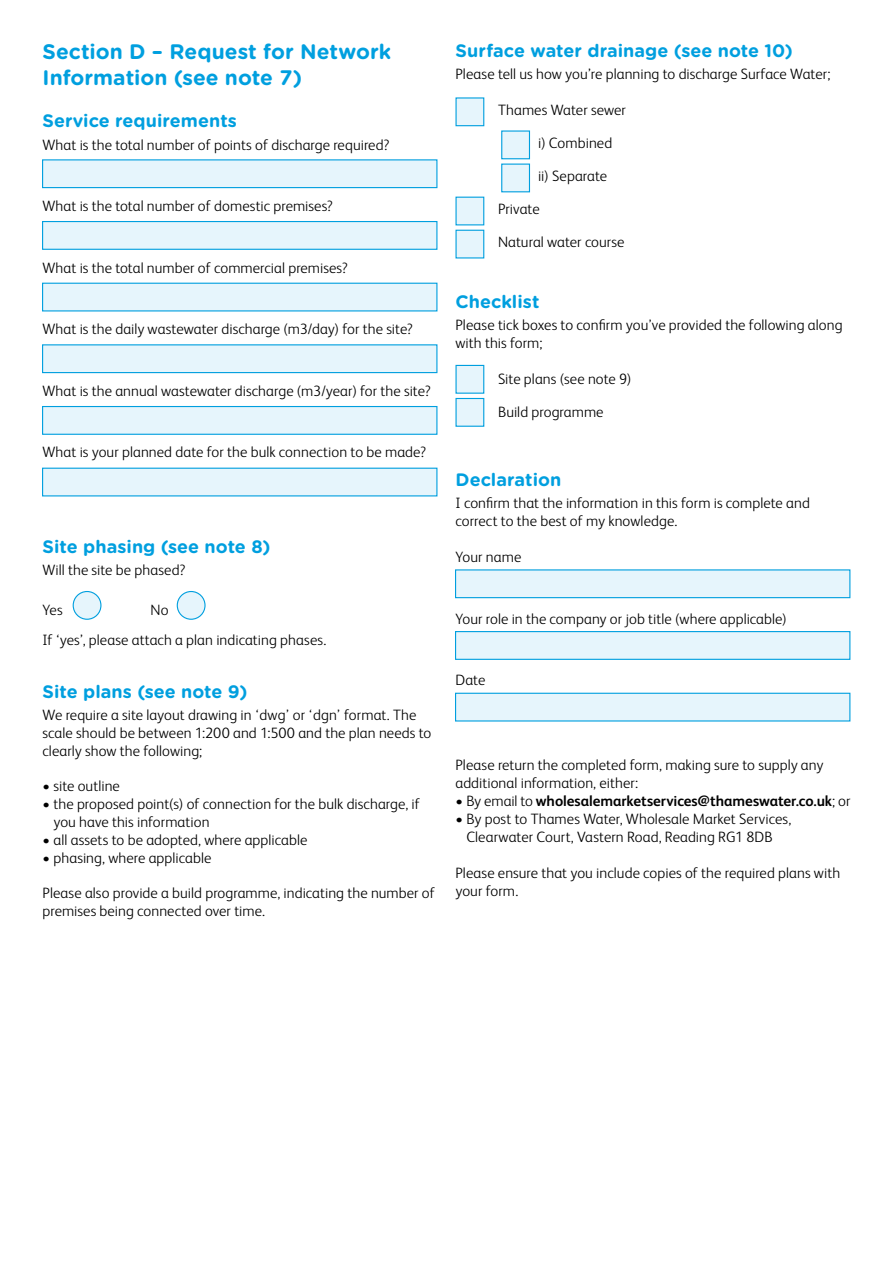
<style>
.page{position:relative;width:893px;height:1263px;background:#fff}
.page>*{position:absolute;margin:0;border:0;box-sizing:border-box;transform-origin:0 0}
.t1{font:700 21px/25.2px "Gotham Rounded";color:#009fdf}
.t2{font:700 18px "Gotham Rounded";color:#009fdf}
.t3{font:300 15px/18px "FS Albert";letter-spacing:.005em;color:#000}
.t4{font:700 15px "FS Albert";letter-spacing:-.005em;color:#000}
.s1{font-weight:300}
</style>
<div class="page">
<div style="left:42px;top:159px;width:395px;height:29px;background:#e6f5fc;border:1px solid #009fdf"></div>
<div style="left:42px;top:344px;width:395px;height:29px;background:#e6f5fc;border:1px solid #009fdf"></div>
<div style="left:455px;top:569px;width:395px;height:29px;background:#e6f5fc;border:1px solid #009fdf"></div>
<div style="left:42px;top:221px;width:395px;height:29px;background:#e6f5fc;border:1px solid #009fdf"></div>
<div style="left:42px;top:406px;width:395px;height:29px;background:#e6f5fc;border:1px solid #009fdf"></div>
<div style="left:455px;top:631px;width:395px;height:29px;background:#e6f5fc;border:1px solid #009fdf"></div>
<div style="left:42px;top:283px;width:395px;height:28px;background:#e6f5fc;border:1px solid #009fdf"></div>
<div style="left:42px;top:468px;width:395px;height:28px;background:#e6f5fc;border:1px solid #009fdf"></div>
<div style="left:455px;top:693px;width:395px;height:28px;background:#e6f5fc;border:1px solid #009fdf"></div>
<div style="left:455px;top:365px;width:29px;height:29px;background:#e6f5fc;border:1px solid #009fdf"></div>
<div style="left:455px;top:97px;width:29px;height:29px;background:#e6f5fc;border:1px solid #009fdf"></div>
<div style="left:501px;top:164px;width:29px;height:28px;background:#e6f5fc;border:1px solid #009fdf"></div>
<div style="left:455px;top:197px;width:29px;height:28px;background:#e6f5fc"></div>
<div style="left:455px;top:398px;width:29px;height:29px;background:#e6f5fc;border:1px solid #009fdf"></div>
<div style="left:501px;top:130px;width:29px;height:29px;background:#e6f5fc;border:1px solid #009fdf"></div>
<div style="left:455px;top:230px;width:29px;height:28px;background:#e6f5fc;border:1px solid #009fdf"></div>
<div style="left:73px;top:591px;width:28px;height:28px;background:#e6f5fc;border-radius:50%"></div>
<div style="left:73px;top:591px;width:28px;height:29px;border:1px solid #009fdf;border-radius:50%"></div>
<div style="left:177px;top:591px;width:28px;height:28px;background:#e6f5fc;border-radius:50%"></div>
<div style="left:177px;top:591px;width:29px;height:29px;border:1px solid #009fdf;border-radius:50%"></div>
<h1 class="t1" style="left:43px;top:38px;width:350px">Section D – Request for Network<br>Information (see note 7)</h1>
<p class="t2" style="left:43px;top:108px;width:196px">Service requirements</p>
<p class="t3" style="left:43px;top:135px;width:349px">What is the total number of points of discharge required?</p>
<p class="t3" style="left:43px;top:196px;width:292px">What is the total number of domestic premises?</p>
<p class="t3" style="left:43px;top:258px;width:307px">What is the total number of commercial premises?</p>
<p class="t3" style="left:43px;top:319px;width:372px">What is the daily wastewater discharge (m3/day) for the site?</p>
<p class="t3" style="left:43px;top:381px;width:390px">What is the annual wastewater discharge (m3/year) for the site?</p>
<p class="t3" style="left:43px;top:442px;width:385px">What is your planned date for the bulk connection to be made?</p>
<p class="t2" style="left:43px;top:533px;width:229px">Site phasing (see note 8)</p>
<p class="t3" style="left:43px;top:560px;width:145px">Will the site be phased?</p>
<p class="t3" style="left:43px;top:600px;width:22px">Yes</p>
<p class="t3" style="left:43px;top:593px;width:285px;line-height:30.8px;text-indent:108px">No<br>If ‘yes’, please attach a plan indicating phases.</p>
<p class="t2" style="left:43px;top:678px;width:206px">Site plans (see note 9)</p>
<p class="t3" style="left:43px;top:705px;width:390px">We require a site layout drawing in ‘dwg’ or ‘dgn’ format. The scale should be between 1:200 and 1:500 and the plan needs to clearly show the following;</p>
<p class="t3" style="left:43px;top:776px;width:79px">• site outline</p>
<p class="t3" style="left:53px;top:794px;width:368px;text-indent:-11px">• the proposed point(s) of connection for the bulk discharge, if you have this information</p>
<p class="t3" style="left:43px;top:830px;width:266px">• all assets to be adopted, where applicable</p>
<p class="t3" style="left:43px;top:848px;width:170px">• phasing, where applicable</p>
<p class="t3" style="left:43px;top:883px;width:394px">Please also provide a build programme, indicating the number of premises being connected over time.</p>
<p class="t2" style="left:455px;top:37px;width:339px">Surface water drainage (see note 10)</p>
<p class="t3" style="left:455px;top:64px;width:377px">Please tell us how you’re planning to discharge Surface Water;</p>
<p class="t3" style="left:498px;top:100px;width:129px">Thames Water sewer</p>
<p class="t3" style="left:538px;top:133px;width:76px">i) Combined</p>
<p class="t3" style="left:538px;top:166px;width:71px">ii) Separate</p>
<p class="t3" style="left:498px;top:199px;width:43px">Private</p>
<p class="t3" style="left:498px;top:232px;width:128px">Natural water course</p>
<p class="t2" style="left:455px;top:288px;width:85px">Checklist</p>
<p class="t3" style="left:455px;top:315px;width:389px">Please tick boxes to confirm you’ve provided the following along with this form;</p>
<p class="t3" style="left:498px;top:362px;width:135px;line-height:32.8px">Site plans (see note 9)<br>Build programme</p>
<p class="t2" style="left:455px;top:466px;width:107px">Declaration</p>
<p class="t3" style="left:455px;top:493px;width:356px">I confirm that the information in this form is complete and correct to the best of my knowledge.</p>
<p class="t3" style="left:455px;top:547px;width:67px">Your name</p>
<p class="t3" style="left:455px;top:609px;width:333px">Your role in the company or job title (where applicable)</p>
<p class="t3" style="left:455px;top:670px;width:31px">Date</p>
<p class="t3" style="left:455px;top:755px;width:369px">Please return the completed form, making sure to supply any additional information, either:</p>
<p class="t4" style="left:455px;top:791px;width:396px"><span class="s1">• By email to</span> wholesalemarketservices@thameswater.co.uk<span class="s1">; or</span></p>
<p class="t3" style="left:455px;top:809px;width:337px;text-align:center">• By post to Thames Water, Wholesale Market Services,<br>Clearwater Court, Vastern Road, Reading RG1 8DB</p>
<p class="t3" style="left:455px;top:863px;width:386px">Please ensure that you include copies of the required plans with your form.</p>
</div>
